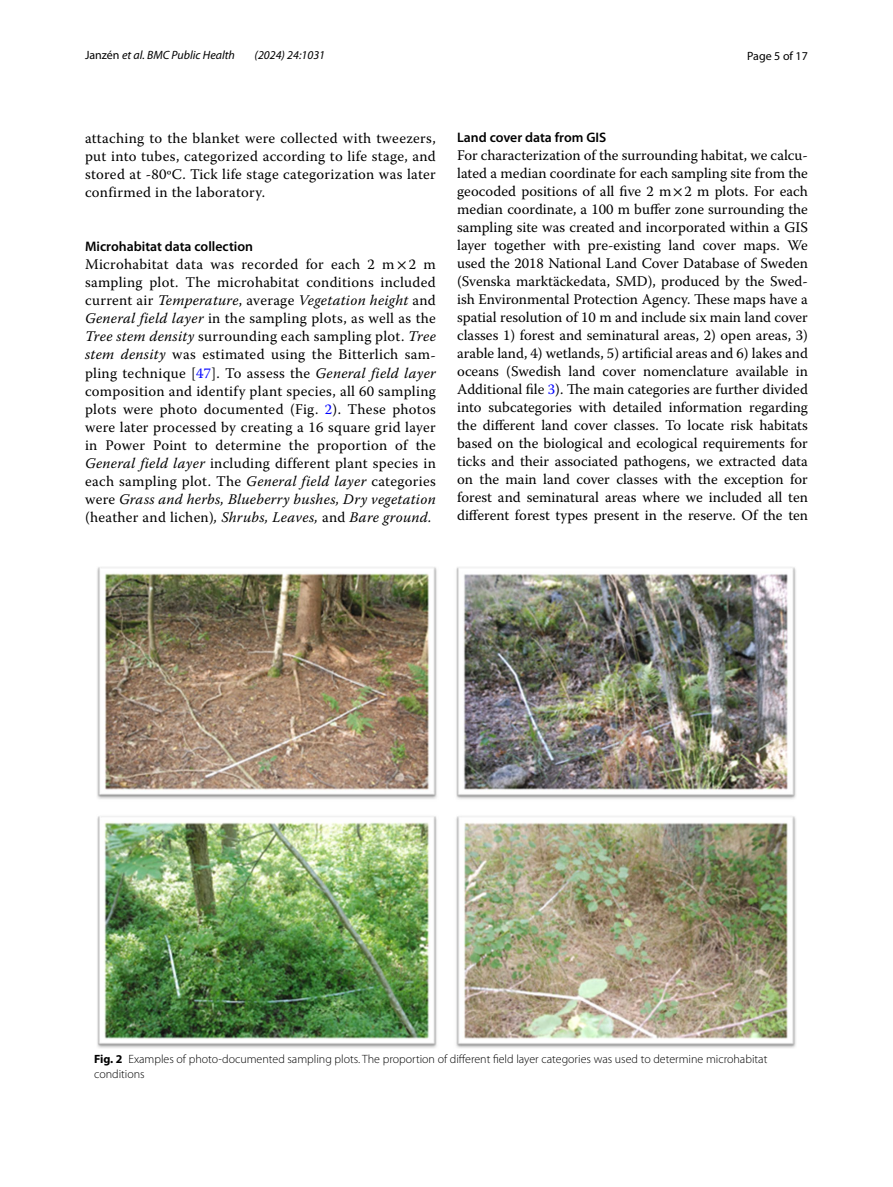
<style>
.page{position:relative;width:893px;height:1187px;background:#fff}
.page>*{position:absolute;margin:0;border:0;box-sizing:border-box;transform-origin:0 0}
.t1{font:14.7px/18px "Warnock Pro";letter-spacing:.02em;color:#000;text-align:justify}
.t2{font:600 13.8px "Myriad Pro";color:#000}
.t3{font:300 12px/15px "Myriad Pro";color:#000}
.t4{font:italic 12px "Myriad Pro";color:#000}
.t5{font:12px "Myriad Pro";color:#000}
.s1{font-style:normal}
.s2{font-family:"STIX"}
.s3{font-style:italic}
.s4{color:#00f}
.s5{font-weight:700}
</style>
<div class="page">
<img style="left:97px;top:567px;width:699px;height:481px">
<p class="t4" style="left:85px;top:48px;width:151px"><span class="s1">Janzén</span> et al. BMC Public Health</p>
<p class="t4" style="left:255px;top:48px;width:72px">(2024) 24:1031</p>
<p class="t5" style="left:747px;top:48px;width:62px">Page 5 of 17</p>
<p class="t1" style="left:85px;top:128px;width:352px">attaching to the blanket were collected with tweezers, put into tubes, categorized according to life stage, and stored at -80ºC. Tick life stage categorization was later confirmed in the laboratory.</p>
<p class="t2" style="left:85px;top:238px;width:170px">Microhabitat data collection</p>
<p class="t1" style="left:85px;top:255px;width:352px">Microhabitat data was recorded for each 2 m <span class="s2">×</span> 2 m sampling plot. The microhabitat conditions included current air <span class="s3">Temperature</span>, average <span class="s3">Vegetation height</span> and <span class="s3">General field layer</span> in the sampling plots, as well as the <span class="s3">Tree stem density</span> surrounding each sampling plot. <span class="s3">Tree stem density</span> was estimated using the Bitterlich sam&shy;pling technique [<span class="s4">47</span>]. To assess the <span class="s3">General field layer </span>composition and identify plant species, all 60 sampling plots were photo documented (Fig. <span class="s4">2</span>). These photos were later processed by creating a 16 square grid layer in Power Point to determine the proportion of the <span class="s3">General field layer</span> including different plant species in each sampling plot. The <span class="s3">General field layer</span> categories were <span class="s3">Grass and herbs, Blueberry bushes, Dry vegetation </span>(heather and lichen)<span class="s3">, Shrubs, Leaves,</span> and <span class="s3">Bare ground.</span></p>
<p class="t2" style="left:457px;top:129px;width:151px">Land cover data from GIS</p>
<p class="t1" style="left:457px;top:146px;width:352px">For characterization of the surrounding habitat, we calcu&shy;lated a median coordinate for each sampling site from the geocoded positions of all five 2 m<span class="s2">×</span>2 m plots. For each median coordinate, a 100 m buffer zone surrounding the sampling site was created and incorporated within a GIS layer together with pre-existing land cover maps. We used the 2018 National Land Cover Database of Sweden (Svenska marktäckedata, SMD), produced by the Swed&shy;ish Environmental Protection Agency. These maps have a spatial resolution of 10 m and include six main land cover classes 1) forest and seminatural areas, 2) open areas, 3) arable land, 4) wetlands, 5) artificial areas and 6) lakes and oceans (Swedish land cover nomenclature available in Additional file <span class="s4">3</span>). The main categories are further divided into subcategories with detailed information regarding the different land cover classes. To locate risk habitats based on the biological and ecological requirements for ticks and their associated pathogens, we extracted data on the main land cover classes with the exception for forest and seminatural areas where we included all ten different forest types present in the reserve. Of the ten</p>
<p class="t3" style="left:94px;top:1052px;width:675px"><span class="s5">Fig. 2</span> Examples of photo-documented sampling plots. The proportion of different field layer categories was used to determine microhabitat conditions</p>
</div>
